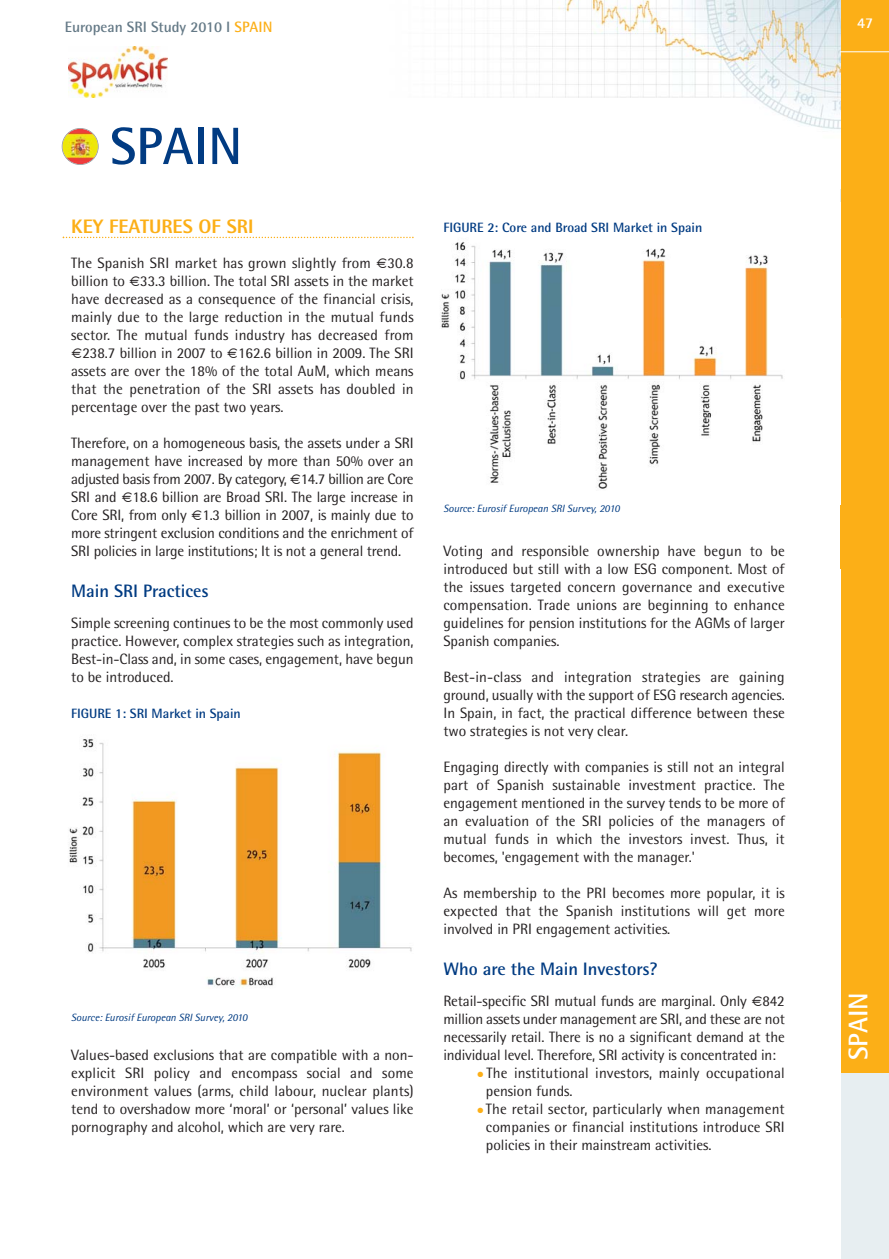
<style>
.page{position:relative;width:889px;height:1259px;background:#fff}
.page>*{position:absolute;margin:0;border:0;box-sizing:border-box;transform-origin:0 0}
.t1{font:700 52.5px "Rotis Semi Sans";color:#013b82}
.t2{font:700 27px "Rotis Semi Sans";color:#fff}
.t3{font:800 19.5px "Rotis Semi Sans";color:#fcaf17}
.t4{font:700 18px "Rotis Semi Sans";color:#013b82}
.t5{font:15px/18px "Rotis Semi Sans";color:#231f20;text-align:justify}
.t6{font:700 15px "Rotis Semi Sans";color:#647986}
.t7{font:700 15px "Rotis Semi Sans";color:#fff}
.t8{font:700 13.5px "Rotis Semi Sans";color:#013b82}
.t9{font:italic 10.5px "Rotis Semi Sans";color:#013b82}
.s1{color:#fcaf17}
</style>
<div class="page">
<img style="left:461px;top:0;width:380px;height:190px">
<img style="left:62px;top:129px;width:36px;height:35px;border-radius:50%">
<div style="left:62px;top:128px;width:37px;height:37px;border:2px solid #939598;border-radius:50%"></div>
<div style="left:840px;top:202px;width:49px;height:1057px;background:#e7eef1"></div>
<img style="left:840px;top:190px;width:1px;height:12px">
<div style="left:841px;top:254px;width:48px;height:63px;background:#fcaf17"></div>
<div style="left:841px;top:191px;width:48px;height:63px;background:#fcaf17"></div>
<div style="left:841px;top:316px;width:48px;height:65px;background:#fcaf17"></div>
<div style="left:840px;top:380px;width:49px;height:63px;background:#fcaf17"></div>
<div style="left:840px;top:442px;width:49px;height:64px;background:#fcaf17"></div>
<div style="left:840px;top:505px;width:49px;height:63px;background:#fcaf17"></div>
<div style="left:840px;top:568px;width:49px;height:64px;background:#fcaf17"></div>
<div style="left:840px;top:631px;width:49px;height:64px;background:#fcaf17"></div>
<div style="left:841px;top:695px;width:48px;height:63px;background:#fcaf17"></div>
<div style="left:841px;top:757px;width:48px;height:64px;background:#fcaf17"></div>
<div style="left:840px;top:819px;width:49px;height:64px;background:#fcaf17"></div>
<div style="left:841px;top:883px;width:48px;height:64px;background:#fcaf17"></div>
<div style="left:841px;top:946px;width:48px;height:64px;background:#fcaf17"></div>
<div style="left:840px;top:1009px;width:49px;height:64px;background:#fcaf17"></div>
<div style="left:841px;top:0;width:48px;height:192px;background:#fcaf17"></div>
<svg style="left:63px;top:237px;width:350px;height:1px"></svg>
<hr style="left:840px;top:52px;width:49px;height:1px;background:#fff">
<img style="left:68px;top:46px;width:99px;height:52px">
<img style="left:69px;top:739px;width:343px;height:248px">
<img style="left:440px;top:242px;width:343px;height:247px">
<p class="t6" style="left:65px;top:22px;width:209px">European SRI Study 2010 I <span class="s1">SPAIN</span></p>
<p class="t7" style="left:857px;top:18px;width:18px">47</p>
<h1 class="t1" style="left:110px;top:128px;width:134px">SPAIN</h1>
<h3 class="t3" style="left:71px;top:219px;width:184px">KEY FEATURES OF SRI</h3>
<p class="t5" style="left:71px;top:255px;width:344px">The Spanish SRI market has grown slightly from 30.8</p>
<p class="t5" style="left:71px;top:273px;width:344px">billion to 33.3 billion. The total SRI assets in the market</p>
<p class="t5" style="left:71px;top:291px;width:344px">have decreased as a consequence of the financial crisis,</p>
<p class="t5" style="left:71px;top:309px;width:344px">mainly due to the large reduction in the mutual funds</p>
<p class="t5" style="left:71px;top:327px;width:344px">sector. The mutual funds industry has decreased from</p>
<p class="t5" style="left:82px;top:345px;width:333px">238.7 billion in 2007 to 162.6 billion in 2009. The SRI</p>
<p class="t5" style="left:71px;top:363px;width:344px">assets are over the 18% of the total AuM, which means</p>
<p class="t5" style="left:71px;top:381px;width:344px">that the penetration of the SRI assets has doubled in</p>
<p class="t5" style="left:71px;top:399px;width:214px">percentage over the past two years.</p>
<p class="t5" style="left:71px;top:435px;width:344px">Therefore, on a homogeneous basis, the assets under a SRI management have increased by more than 50% over an adjusted basis from 2007. By category, 14.7 billion are Core SRI and 18.6 billion are Broad SRI. The large increase in Core SRI, from only 1.3 billion in 2007, is mainly due to more stringent exclusion conditions and the enrichment of SRI policies in large institutions; It is not a general trend.</p>
<p class="t4" style="left:71px;top:584px;width:139px">Main SRI Practices</p>
<p class="t5" style="left:71px;top:615px;width:344px">Simple screening continues to be the most commonly used practice. However, complex strategies such as integration, Best-in-Class and, in some cases, engagement, have begun to be introduced.</p>
<p class="t8" style="left:71px;top:709px;width:171px">FIGURE 1: SRI Market in Spain</p>
<p class="t9" style="left:71px;top:1014px;width:178px">Source: Eurosif European SRI Survey, 2010</p>
<p class="t5" style="left:71px;top:1047px;width:344px">Values-based exclusions that are compatible with a non&shy;explicit SRI policy and encompass social and some environment values (arms, child labour, nuclear plants) tend to overshadow more ‘moral’ or ‘personal’ values like pornography and alcohol, which are very rare.</p>
<p class="t8" style="left:443px;top:223px;width:260px">FIGURE 2: Core and Broad SRI Market in Spain</p>
<p class="t9" style="left:443px;top:504px;width:178px">Source: Eurosif European SRI Survey, 2010</p>
<p class="t5" style="left:443px;top:543px;width:343px">Voting and responsible ownership have begun to be introduced but still with a low ESG component. Most of the issues targeted concern governance and executive compensation. Trade unions are beginning to enhance guidelines for pension institutions for the AGMs of larger Spanish companies.</p>
<p class="t5" style="left:443px;top:669px;width:343px">Best-in-class and integration strategies are gaining ground, usually with the support of ESG research agencies.<br>In Spain, in fact, the practical difference between these two strategies is not very clear.</p>
<p class="t5" style="left:443px;top:759px;width:343px">Engaging directly with companies is still not an integral part of Spanish sustainable investment practice. The engagement mentioned in the survey tends to be more of an evaluation of the SRI policies of the managers of mutual funds in which the investors invest. Thus, it becomes, 'engagement with the manager.'</p>
<p class="t5" style="left:443px;top:885px;width:343px">As membership to the PRI becomes more popular, it is expected that the Spanish institutions will get more involved in PRI engagement activities.</p>
<p class="t4" style="left:443px;top:962px;width:216px">Who are the Main Investors?</p>
<p class="t5" style="left:443px;top:993px;width:343px">Retail-specific SRI mutual funds are marginal. Only 842 million assets under management are SRI, and these are not necessarily retail. There is no a significant demand at the individual level. Therefore, SRI activity is concentrated in:</p>
<p class="t5" style="left:486px;top:1065px;width:300px;text-indent:-9px"><span class="s1">●</span> The institutional investors, mainly occupational pension funds.</p>
<p class="t5" style="left:486px;top:1101px;width:300px;text-indent:-9px"><span class="s1">●</span> The retail sector, particularly when management companies or financial institutions introduce SRI policies in their mainstream activities.</p>
<h2 class="t2" style="left:849px;top:1060px;width:70px;rotate:-90deg">SPAIN</h2>
</div>
